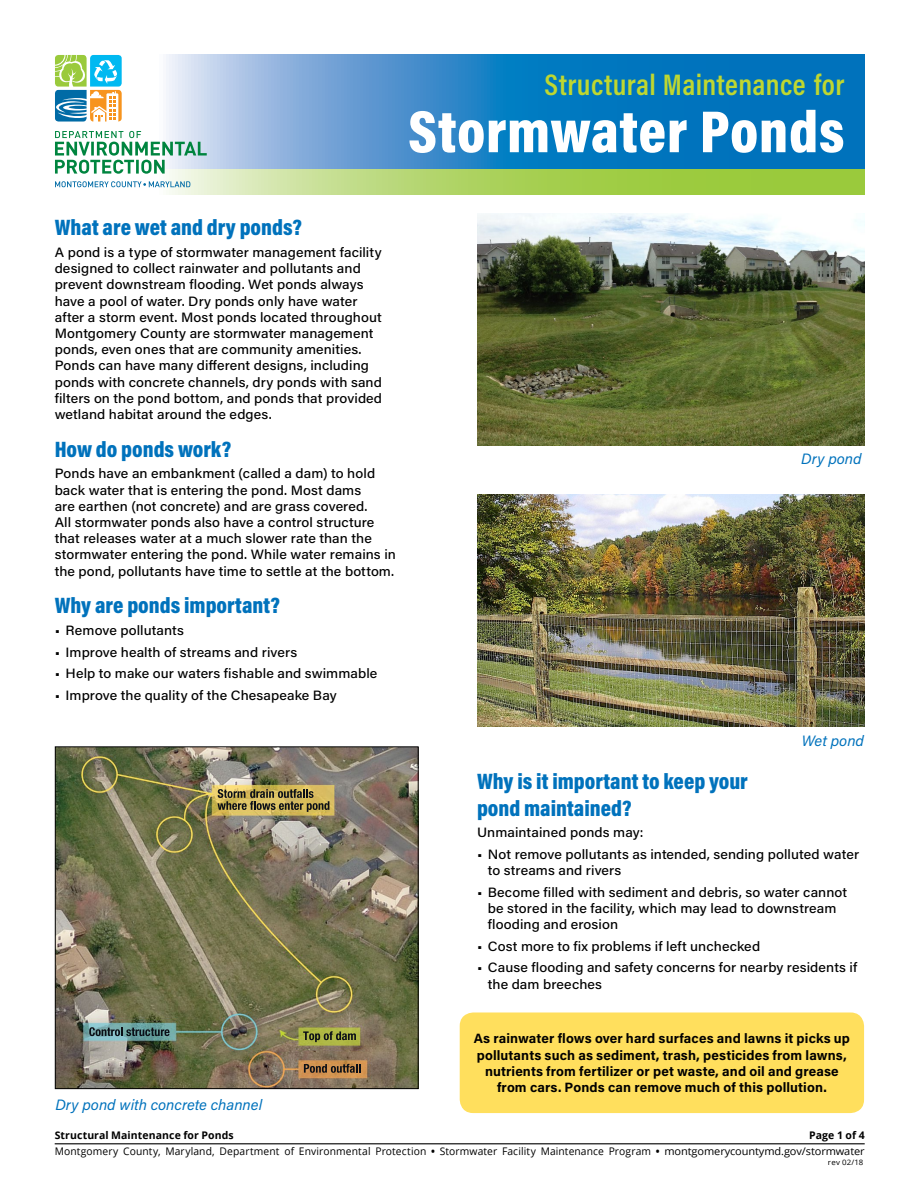
<style>
.page{position:relative;width:918px;height:1188px;background:#fff}
.page>*{position:absolute;margin:0;border:0;box-sizing:border-box;transform-origin:0 0}
.t1{font:900 60px "Acumin Pro Cond";letter-spacing:.01em;color:#fff}
.t2{font:600 30px "Acumin Pro Cond";letter-spacing:.015em;color:#bfd730}
.New_head{font:900 22.5px/27px "Acumin Pro Cond";color:#0072bc}
.New_caption{font:italic 15px "Acumin Pro";color:#0072bc}
.New_body{font:500 13.5px/16.2px "Acumin Pro";letter-spacing:.005em;color:#000;scale:1.05 1}
.New_callout_text_bla{font:700 13.5px/16.2px "Acumin Pro";letter-spacing:.01em;color:#000;text-align:center}
.t3{font:10.5px/15.9px "Open Sans";letter-spacing:.01em;color:#000;text-align:right}
.t4{font:700 10.5px "Open Sans";letter-spacing:.005em;color:#000}
.t5{font:7.5px "Open Sans";letter-spacing:.02em;color:#000;scale:1.05 1}
.s1{font-weight:700}
</style>
<div class="page">
<hr style="left:55px;top:1143px;width:810px;height:1px;background:#000">
<svg style="left:166px;top:54px;width:699px;height:116px;background:#378dc9"></svg>
<svg style="left:55px;top:170px;width:810px;height:24px;background:#b8d876"></svg>
<svg style="left:55px;top:131px;width:152px;height:43px"></svg>
<svg style="left:55px;top:181px;width:135px;height:6px"></svg>
<svg style="left:55px;top:55px;width:67px;height:67px"></svg>
<div style="left:460px;top:1012px;width:404px;height:101px;background:#ffdf5d;border-radius:14px"></div>
<img style="left:57px;top:749px;width:360px;height:338px">
<svg style="left:217px;top:789px;width:112px;height:23px;background:#988748"></svg>
<svg style="left:304px;top:1064px;width:57px;height:9px"></svg>
<svg style="left:89px;top:1027px;width:80px;height:9px"></svg>
<svg style="left:303px;top:1031px;width:53px;height:11px"></svg>
<div style="left:55px;top:747px;width:364px;height:342px;border:1px solid #000"></div>
<img style="left:477px;top:214px;width:388px;height:232px">
<img style="left:477px;top:495px;width:388px;height:232px">
<h2 class="t2" style="left:545px;top:65px;width:302px">Structural Maintenance for</h2>
<h1 class="t1" style="left:408px;top:92px;width:438px">Stormwater Ponds</h1>
<p class="New_head" style="left:55px;top:214px;width:249px">What are wet and dry ponds?</p>
<p class="New_body" style="left:55px;top:244px;width:313px">A pond is a type of stormwater management facility designed to collect rainwater and pollutants and prevent downstream flooding. Wet ponds always have a pool of water. Dry ponds only have water after a storm event. Most ponds located throughout Montgomery County are stormwater management ponds, even ones that are community amenities.<br>Ponds can have many different designs, including ponds with concrete channels, dry ponds with sand filters on the pond bottom, and ponds that provided wetland habitat around the edges.</p>
<p class="New_head" style="left:55px;top:435px;width:178px">How do ponds work?</p>
<p class="New_body" style="left:55px;top:465px;width:326px">Ponds have an embankment (called a dam) to hold back water that is entering the pond. Most dams<br>are earthen (not concrete) and are grass covered.<br>All stormwater ponds also have a control structure that releases water at a much slower rate than the stormwater entering the pond. While water remains in the pond, pollutants have time to settle at the bottom.</p>
<p class="New_head" style="left:55px;top:592px;width:227px">Why are ponds important?</p>
<p class="New_body" style="left:55px;top:622px;width:125px">• Remove pollutants</p>
<p class="New_body" style="left:55px;top:643px;width:233px">• Improve health of streams and rivers</p>
<p class="New_body" style="left:55px;top:665px;width:309px">• Help to make our waters fishable and swimmable</p>
<p class="New_body" style="left:55px;top:686px;width:270px">• Improve the quality of the Chesapeake Bay</p>
<p class="New_caption" style="left:55px;top:1094px;width:208px">Dry pond with concrete channel</p>
<p class="New_caption" style="left:801px;top:448px;width:62px">Dry pond</p>
<p class="New_caption" style="left:802px;top:731px;width:64px">Wet pond</p>
<p class="New_head" style="left:477px;top:767px;width:272px">Why is it important to keep your pond maintained?</p>
<p class="New_body" style="left:477px;top:824px;width:160px">Unmaintained ponds may:</p>
<p class="New_body" style="left:488px;top:846px;width:355px;text-indent:-11px">• Not remove pollutants as intended, sending polluted water to streams and rivers</p>
<p class="New_body" style="left:488px;top:883px;width:344px;text-indent:-11px">• Become filled with sediment and debris, so water cannot be stored in the facility, which may lead to downstream flooding and erosion</p>
<p class="New_body" style="left:477px;top:937px;width:271px">• Cost more to fix problems if left unchecked</p>
<p class="New_body" style="left:488px;top:959px;width:353px;text-indent:-11px">• Cause flooding and safety concerns for nearby residents if the dam breeches</p>
<p class="New_callout_text_bla" style="left:474px;top:1030px;width:378px">As rainwater flows over hard surfaces and lawns it picks up pollutants such as sediment, trash, pesticides from lawns, nutrients from fertilizer or pet waste, and oil and grease from cars. Ponds can remove much of this pollution.</p>
<p class="t4" style="left:55px;top:1128px;width:181px">Structural Maintenance for Ponds</p>
<p class="t3" style="left:55px;top:1127px;width:812px"><span class="s1">Page 1 of 4<br></span>Montgomery County, Maryland, Department of Environmental Protection <span class="s1">•</span> Stormwater Facility Maintenance Program <span class="s1">•</span> montgomerycountymd.gov/stormwater</p>
<p class="t5" style="left:828px;top:1157px;width:35px">rev 02/18</p>
</div>
